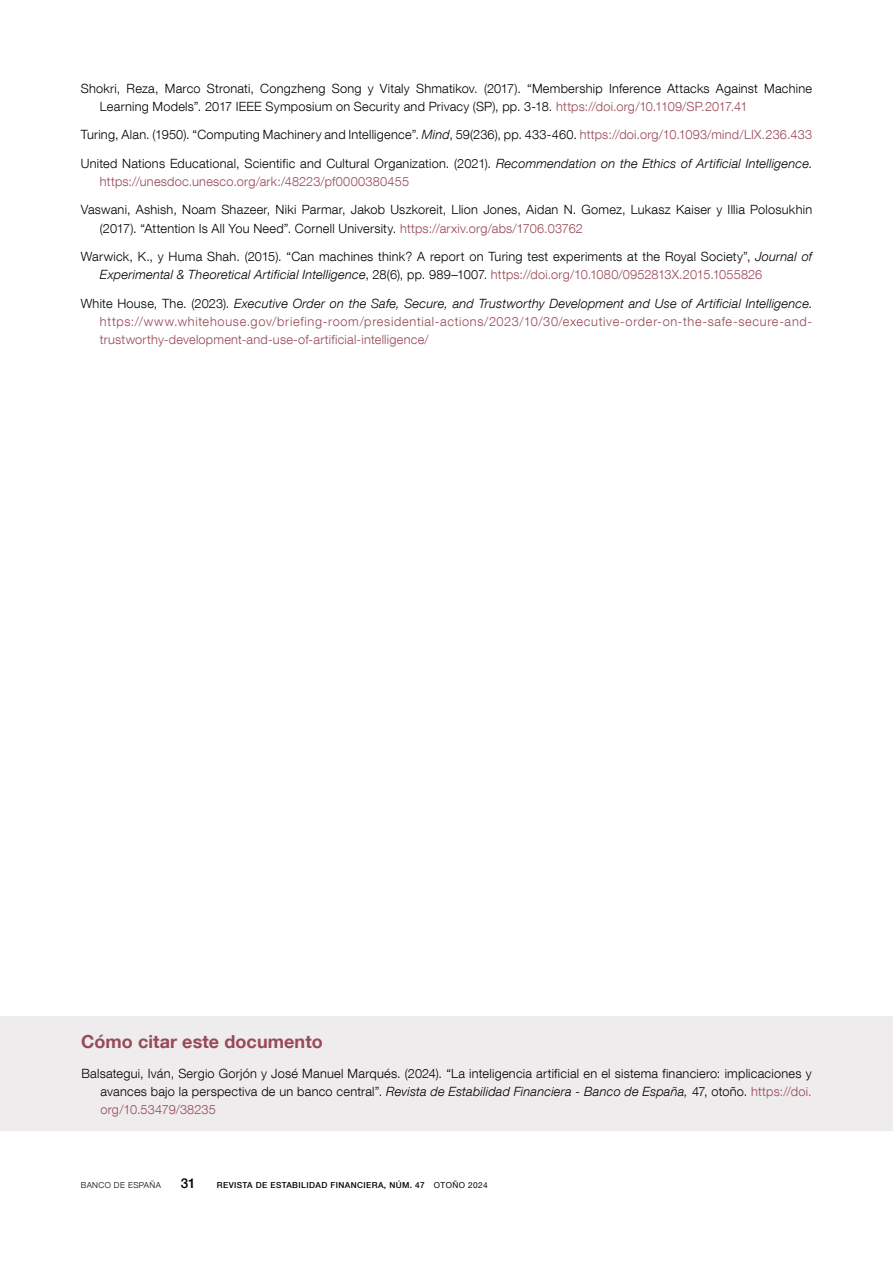
<style>
.page{position:relative;width:893px;height:1263px;background:#fff}
.page>*{position:absolute;margin:0;border:0;box-sizing:border-box;transform-origin:0 0}
.Indice_1{font:700 18px "Bd E Neue Helvetica";letter-spacing:.005em;color:#984957}
.t1{font:500 13.5px "Bd E Neue Helvetica";color:#000}
.Bibliografía_Texto{font:300 12.75px/18px "Bd E Neue Helvetica";letter-spacing:.02em;color:#000}
.Bibliografía_Texto-2{font:300 12.75px/18px "Bd E Neue Helvetica";letter-spacing:.02em;color:#984856;text-align:justify}
.Texto_bibliografía{font:300 12.75px/18px "Bd E Neue Helvetica";letter-spacing:.015em;color:#000;text-align:justify}
.t2{font:500 8.25px "Bd E Neue Helvetica";letter-spacing:.05em;color:#000}
.t3{font:300 8.25px "Bd E Neue Helvetica";letter-spacing:.05em;color:#000}
.s1{color:#984856}
.s2{font-style:italic}
.s3{color:#000}
.s4{font-style:italic;color:#000}
.s5{font-weight:400}
</style>
<div class="page">
<div style="left:0;top:1016px;width:893px;height:115px;background:#efeced"></div>
<p class="Bibliografía_Texto" style="left:100px;top:79px;width:714px;text-indent:-19px">Shokri, Reza, Marco Stronati, Congzheng Song y Vitaly Shmatikov. (2017). “Membership Inference Attacks Against Machine<br>Learning Models”. 2017 IEEE Symposium on Security and Privacy (SP), pp. 3-18. <span class="s1">https://doi.org/10.1109/SP.2017.41</span></p>
<p class="Bibliografía_Texto" style="left:81px;top:125px;width:733px">Turing, Alan. (1950). “Computing Machinery and Intelligence”. <span class="s2">Mind</span>, 59(236), pp. 433-460. <span class="s1">https://doi.org/10.1093/mind/LIX.236.433</span></p>
<p class="Bibliografía_Texto" style="left:100px;top:154px;width:714px;text-indent:-19px">United Nations Educational, Scientific and Cultural Organization. (2021). <span class="s2">Recommendation on the Ethics of Artificial Intelligence</span>. <span class="s1">https://unesdoc.unesco.org/ark:/48223/pf0000380455</span></p>
<p class="Bibliografía_Texto" style="left:100px;top:201px;width:714px;text-indent:-19px">Vaswani, Ashish, Noam Shazeer, Niki Parmar, Jakob Uszkoreit, Llion Jones, Aidan N. Gomez, Lukasz Kaiser y Illia Polosukhin (2017). “Attention Is All You Need”. Cornell University. <span class="s1">https://arxiv.org/abs/1706.03762</span></p>
<p class="Bibliografía_Texto" style="left:100px;top:247px;width:714px;text-indent:-19px">Warwick, K., y Huma Shah. (2015). “Can machines think? A report on Turing test experiments at the Royal Society”, <span class="s2">Journal of<br>Experimental &amp; Theoretical Artificial Intelligence</span>, 28(6), pp. 989–1007. <span class="s1">https://doi.org/10.1080/0952813X.2015.1055826</span></p>
<p class="Bibliografía_Texto-2" style="left:100px;top:294px;width:714px;text-indent:-19px"><span class="s3">White House, The. (2023).</span> <span class="s4">Executive Order on the Safe, Secure, and Trustworthy Development and Use of Artificial Intelligence</span><span class="s3">. </span>https://www.whitehouse.gov/briefing-room/presidential-actions/2023/10/30/executive-order-on-the-safe-secure-and&shy;trustworthy-development-and-use-of-artificial-intelligence/</p>
<p class="Indice_1" style="left:81px;top:1030px;width:243px">Cómo citar este documento</p>
<p class="Texto_bibliografía" style="left:100px;top:1064px;width:713px;text-indent:-19px">Balsategui, Iván, Sergio Gorjón y José Manuel Marqués. (2024). “La inteligencia artificial en el sistema financiero: implicaciones y avances bajo la perspectiva de un banco central”. <span class="s2">Revista de Estabilidad Financiera - Banco de España,</span> 47, otoño. <span class="s1">https://doi. org/10.53479/38235</span></p>
<p class="t3" style="left:81px;top:1180px;width:82px">BANCO DE ESPAÑA</p>
<p class="t1" style="left:181px;top:1175px;width:16px">31</p>
<p class="t2" style="left:217px;top:1180px;width:272px">REVISTA DE ESTABILIDAD FINANCIERA, NÚM. 47 <span class="s5">OTOÑO 2024</span></p>
</div>
